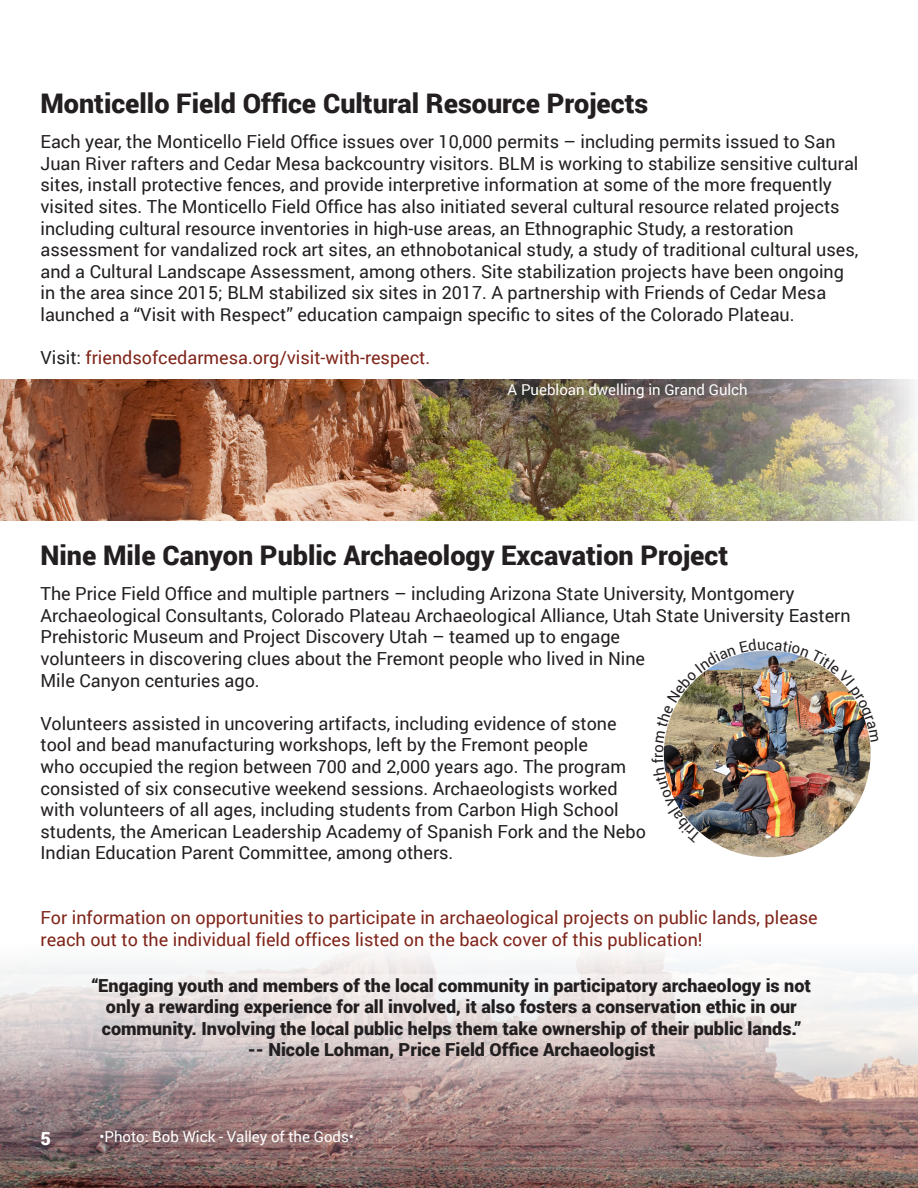
<style>
.page{position:relative;width:918px;height:1188px;background:#fff}
.page>*{position:absolute;margin:0;border:0;box-sizing:border-box;transform-origin:0 0}
.t1{font:900 27px "Roboto";color:#231f20}
.t2{font:18px/21.6px "Roboto";color:#231f20}
.t3{font:900 18px/21.6px "Roboto";color:#231f20;text-align:center}
.t4{font:18px/21.6px "Roboto";color:#80251a}
.t5{font:900 18px "Roboto";color:#fff}
.t6{font:15px "Roboto";color:#fff}
.s1{color:#231f20}
</style>
<div class="page">
<img style="left:0;top:952px;width:918px;height:236px">
<img style="left:0;top:379px;width:915px;height:141px">
<img style="left:663px;top:650px;width:208px;height:208px;border-radius:104px">
<svg style="left:0;top:974px;width:918px;height:112px"></svg>
<img style="left:663px;top:650px;width:208px;height:193px">
<p class="t1" style="left:40px;top:84px;width:609px">Monticello Field Office Cultural Resource Projects</p>
<p class="t2" style="left:40px;top:130px;width:819px">Each year, the Monticello Field Office issues over 10,000 permits – including permits issued to San Juan River rafters and Cedar Mesa backcountry visitors. BLM is working to stabilize sensitive cultural sites, install protective fences, and provide interpretive information at some of the more frequently visited sites. The Monticello Field Office has also initiated several cultural resource related projects including cultural resource inventories in high-use areas, an Ethnographic Study, a restoration assessment for vandalized rock art sites, an ethnobotanical study, a study of traditional cultural uses, and a Cultural Landscape Assessment, among others. Site stabilization projects have been ongoing in the area since 2015; BLM stabilized six sites in 2017. A partnership with Friends of Cedar Mesa launched a “Visit with Respect” education campaign specific to sites of the Colorado Plateau.</p>
<p class="t4" style="left:40px;top:346px;width:391px"><span class="s1">Visit:</span> friendsofcedarmesa.org/visit-with-respect.</p>
<p class="t6" style="left:508px;top:379px;width:242px">A Puebloan dwelling in Grand Gulch</p>
<p class="t1" style="left:40px;top:536px;width:689px">Nine Mile Canyon Public Archaeology Excavation Project</p>
<p class="t2" style="left:40px;top:582px;width:812px">The Price Field Office and multiple partners – including Arizona State University, Montgomery Archaeological Consultants, Colorado Plateau Archaeological Alliance, Utah State University Eastern Prehistoric Museum and Project Discovery Utah – teamed up to engage<br>volunteers in discovering clues about the Fremont people who lived in Nine<br>Mile Canyon centuries ago.</p>
<p class="t2" style="left:40px;top:712px;width:607px">Volunteers assisted in uncovering artifacts, including evidence of stone tool and bead manufacturing workshops, left by the Fremont people<br>who occupied the region between 700 and 2,000 years ago. The program consisted of six consecutive weekend sessions. Archaeologists worked with volunteers of all ages, including students from Carbon High School students, the American Leadership Academy of Spanish Fork and the Nebo Indian Education Parent Committee, among others.</p>
<p class="t4" style="left:40px;top:906px;width:779px">For information on opportunities to participate in archaeological projects on public lands, please reach out to the individual field offices listed on the back cover of this publication!</p>
<p class="t3" style="left:92px;top:974px;width:721px">“Engaging youth and members of the local community in participatory archaeology is not only a rewarding experience for all involved, it also fosters a conservation ethic in our community. Involving the local public helps them take ownership of their public lands.”</p>
<p class="t3" style="left:248px;top:1038px;width:409px">-- Nicole Lohman, Price Field Office Archaeologist</p>
<p class="t5" style="left:40px;top:1126px;width:12px">5</p>
<p class="t6" style="left:99px;top:1126px;width:256px">•Photo: Bob Wick - Valley of the Gods•</p>
</div>
